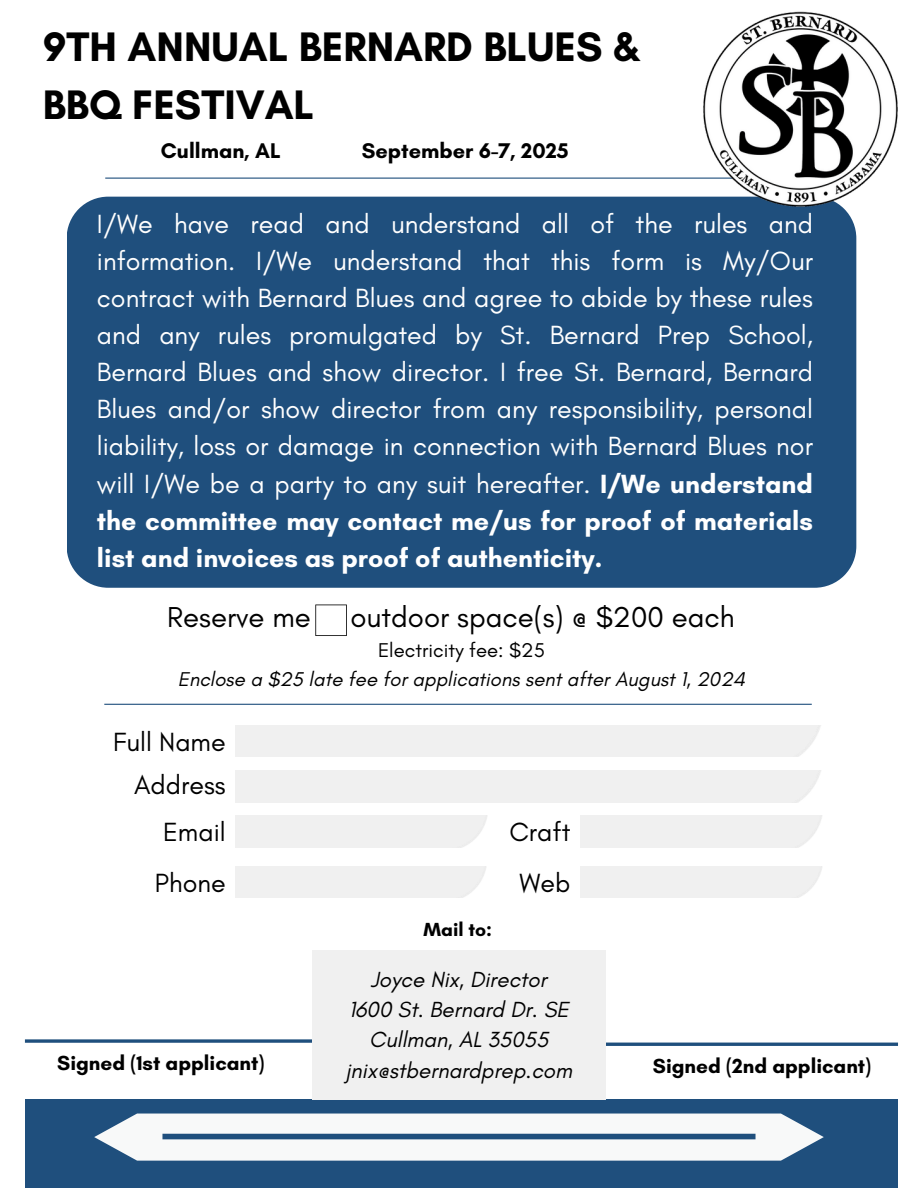
<style>
.page{position:relative;width:918px;height:1188px;background:#fff}
.page>*{position:absolute;margin:0;border:0;box-sizing:border-box;transform-origin:0 0}
.t1{font:700 42px/58.5px "Glacial Indifference";color:#000}
.t2{font:29.4px "Glacial Indifference";color:#000}
.t3{font:26.85px/37.2px "Glacial Indifference";color:#fff;text-align:justify}
.t4{font:26.85px "Glacial Indifference";color:#000}
.t5{font:italic 22.35px/30.3px "Glacial Indifference";color:#000;text-align:center}
.t6{font:700 21.6px "Glacial Indifference";color:#000}
.t7{font:700 20.85px "Glacial Indifference";color:#000}
.t8{font:italic 20.4px/28.2px "Glacial Indifference";color:#000;text-align:center}
.t9{font:700 19.35px "Glacial Indifference";color:#000}
.s1{font-weight:700}
.s2{font-style:normal}
</style>
<div class="page">
<hr style="left:605px;top:1043px;width:293px;height:3px;background:#1f4f7d">
<hr style="left:104px;top:704px;width:708px;height:1px;background:#1f4f7d">
<div style="left:67px;top:197px;width:789px;height:391px;background:#1f4f7d"></div>
<div style="left:25px;top:1099px;width:873px;height:89px;background:#1f4f7d"></div>
<svg style="left:94px;top:1114px;width:730px;height:47px"></svg>
<div style="left:162px;top:1134px;width:594px;height:5px;background:#1f4f7d"></div>
<svg style="left:25px;top:1039px;width:288px;height:4px"></svg>
<hr style="left:105px;top:178px;width:708px;height:1px;background:#1f4f7d">
<svg style="left:315px;top:605px;width:32px;height:31px"></svg>
<img style="left:702px;top:12px;width:196px;height:196px">
<p class="t1" style="left:43px;top:17px;width:600px">9TH ANNUAL BERNARD BLUES &amp;<br>BBQ FESTIVAL</p>
<p class="t6" style="left:161px;top:137px;width:121px">Cullman, AL</p>
<p class="t6" style="left:362px;top:137px;width:208px">September 6-7, 2025</p>
<h1 class="t3" style="left:97px;top:205px;width:718px">I/We have read and understand all of the rules and information. I/We understand that this form is My/Our contract with Bernard Blues and agree to abide by these rules and any rules promulgated by St. Bernard Prep School, Bernard Blues and show director. I free St. Bernard, Bernard Blues and/or show director from any responsibility, personal liability, loss or damage in connection with Bernard Blues nor will I/We be a party to any suit hereafter. <span class="s1">I/We understand the committee may contact me/us for proof of materials list and invoices as proof of authenticity.</span></h1>
<h2 class="t2" style="left:167px;top:599px;width:145px">Reserve me</h2>
<h2 class="t2" style="left:351px;top:599px;width:386px">outdoor space(s) @ $200 each</h2>
<h2 class="t8" style="left:178px;top:636px;width:569px"><span class="s2">Electricity fee: $25<br></span>Enclose a $25 late fee for applications sent after August 1, 2024</h2>
<h3 class="t4" style="left:113px;top:725px;width:114px">Full Name</h3>
<p class="t4" style="left:134px;top:769px;width:93px">Address</p>
<h4 class="t4" style="left:163px;top:815px;width:64px">Email</h4>
<p class="t4" style="left:155px;top:866px;width:72px">Phone</p>
<p class="t7" style="left:57px;top:1050px;width:209px">Signed (1st applicant)</p>
<p class="t9" style="left:424px;top:917px;width:70px">Mail to:</p>
<h2 class="t4" style="left:509px;top:816px;width:63px">Craft</h2>
<p class="t4" style="left:520px;top:866px;width:52px">Web</p>
<h2 class="t5" style="left:345px;top:964px;width:228px">Joyce Nix, Director<br>1600 St. Bernard Dr. SE<br>Cullman, AL 35055 jnix@stbernardprep.com</h2>
<h2 class="t7" style="left:653px;top:1053px;width:220px">Signed (2nd applicant)</h2>
</div>
